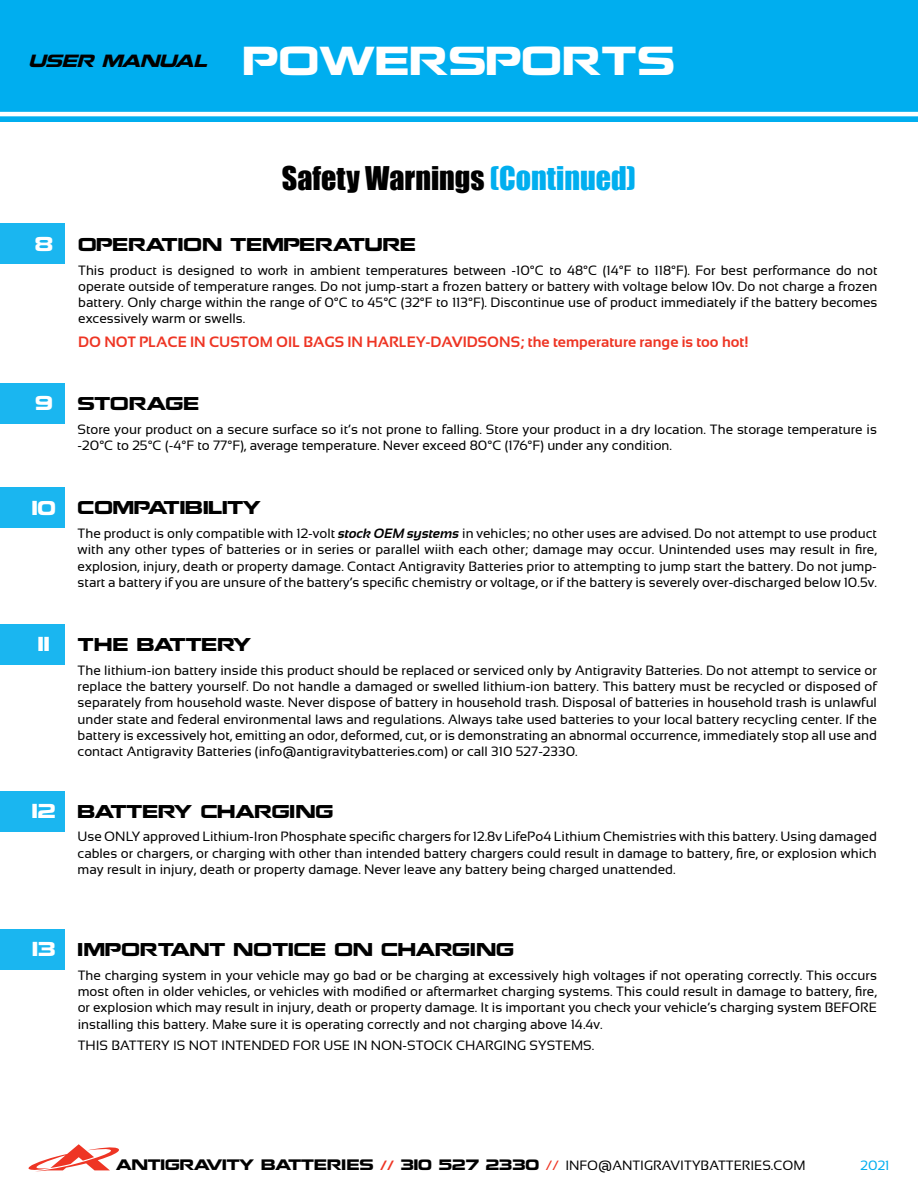
<style>
.page{position:relative;width:918px;height:1188px;background:#fff}
.page>*{position:absolute;margin:0;border:0;box-sizing:border-box;transform-origin:0 0}
.t1{font:36px "Nokia Kokia";color:#fff}
.t2{font:30px "Impact";color:#000}
.t3{font:18px "Nokia Kokia";color:#fff}
.t4{font:16.5px "Nokia Kokia";letter-spacing:-.01em;color:#000}
.t5{font:italic 15.75px "Nokia Kokia";color:#000}
.t6{font:700 15px "Sansation";color:#ee3524}
.t7{font:13.5px/16.2px "Sansation";color:#000;text-align:justify}
.t8{font:13.5px "Nokia Kokia";letter-spacing:-.01em;color:#000}
.t9{font:13.5px "Sansation";color:#00aeef}
.s1{color:#00aeef}
.s2{font-weight:700;font-style:italic}
.s3{font-family:"Sansation";font-weight:700;color:#ee3524}
.s4{font-family:"Sansation";color:#ee3524}
.s5{font-family:"Sansation"}
</style>
<div class="page">
<div style="left:0;top:0;width:918px;height:122px;background:#00aeef"></div>
<hr style="left:0;top:112px;width:918px;height:4px;background:#fff">
<svg style="left:28px;top:1144px;width:91px;height:27px"></svg>
<div style="left:0;top:224px;width:64px;height:40px;background:#1ab6f0"></div>
<div style="left:0;top:383px;width:64px;height:41px;background:#1ab6f0"></div>
<div style="left:0;top:488px;width:64px;height:40px;background:#1ab6f0"></div>
<div style="left:0;top:624px;width:64px;height:41px;background:#1ab6f0"></div>
<div style="left:0;top:791px;width:64px;height:40px;background:#1ab6f0"></div>
<div style="left:0;top:929px;width:64px;height:41px;background:#1ab6f0"></div>
<p class="t5" style="left:28px;top:51px;width:185px">USER MANUAL</p>
<h1 class="t1" style="left:243px;top:39px;width:433px">POWERSPORTS</h1>
<h2 class="t2" style="left:282px;top:155px;width:356px">Safety Warnings <span class="s1">(Continued)</span></h2>
<h3 class="t3" style="left:35px;top:232px;width:20px">8</h3>
<p class="t4" style="left:78px;top:234px;width:339px">OPERATION TEMPERATURE</p>
<p class="t7" style="left:78px;top:262px;width:801px">This product is designed to work in ambient temperatures between -10°C to 48°C (14°F to 118°F). For best performance do not operate outside of temperature ranges. Do not jump-start a frozen battery or battery with voltage below 10v. Do not charge a frozen battery. Only charge within the range of 0°C to 45°C (32°F to 113°F). Discontinue use of product immediately if the battery becomes excessively warm or swells.</p>
<p class="t6" style="left:78px;top:333px;width:672px">DO NOT PLACE IN CUSTOM OIL BAGS IN HARLEY-DAVIDSONS; the temperature range is too hot!</p>
<h3 class="t3" style="left:35px;top:392px;width:19px">9</h3>
<p class="t4" style="left:78px;top:393px;width:123px">STORAGE</p>
<p class="t7" style="left:78px;top:421px;width:801px">Store your product on a secure surface so it’s not prone to falling. Store your product in a dry location. The storage temperature is -20°C to 25°C (-4°F to 77°F), average temperature. Never exceed 80°C (176°F) under any condition.</p>
<h3 class="t3" style="left:32px;top:496px;width:26px">10</h3>
<p class="t4" style="left:78px;top:498px;width:185px">COMPATIBILITY</p>
<p class="t7" style="left:78px;top:525px;width:801px">The product is only compatible with 12-volt <span class="s2">stock OEM systems</span> in vehicles; no other uses are advised. Do not attempt to use product with any other types of batteries or in series or parallel wiith each other; damage may occur. Unintended uses may result in fire, explosion, injury, death or property damage. Contact Antigravity Batteries prior to attempting to jump start the battery. Do not jump&shy;start a battery if you are unsure of the battery’s specific chemistry or voltage, or if the battery is severely over-discharged below 10.5v.</p>
<h3 class="t3" style="left:38px;top:633px;width:13px">11</h3>
<p class="t4" style="left:78px;top:634px;width:175px">THE BATTERY</p>
<p class="t7" style="left:78px;top:662px;width:801px">The lithium-ion battery inside this product should be replaced or serviced only by Antigravity Batteries. Do not attempt to service or replace the battery yourself. Do not handle a damaged or swelled lithium-ion battery. This battery must be recycled or disposed of separately from household waste. Never dispose of battery in household trash. Disposal of batteries in household trash is unlawful under state and federal environmental laws and regulations. Always take used batteries to your local battery recycling center. If the battery is excessively hot, emitting an odor, deformed, cut, or is demonstrating an abnormal occurrence, immediately stop all use and contact Antigravity Batteries (info@antigravitybatteries.com) or call 310 527-2330.</p>
<h3 class="t3" style="left:32px;top:800px;width:25px">12</h3>
<p class="t4" style="left:78px;top:801px;width:257px">BATTERY CHARGING</p>
<p class="t7" style="left:78px;top:829px;width:801px">Use ONLY approved Lithium-Iron Phosphate specific chargers for 12.8v LifePo4 Lithium Chemistries with this battery. Using damaged cables or chargers, or charging with other than intended battery chargers could result in damage to battery, fire, or explosion which may result in injury, death or property damage. Never leave any battery being charged unattended.</p>
<h3 class="t3" style="left:32px;top:938px;width:25px">13</h3>
<p class="t4" style="left:78px;top:940px;width:438px">IMPORTANT NOTICE ON CHARGING</p>
<p class="t7" style="left:78px;top:967px;width:801px">The charging system in your vehicle may go bad or be charging at excessively high voltages if not operating correctly. This occurs most often in older vehicles, or vehicles with modified or aftermarket charging systems. This could result in damage to battery, fire, or explosion which may result in injury, death or property damage. It is important you check your vehicle’s charging system BEFORE installing this battery. Make sure it is operating correctly and not charging above 14.4v.</p>
<p class="t7" style="left:78px;top:1037px;width:518px">THIS BATTERY IS NOT INTENDED FOR USE IN NON-STOCK CHARGING SYSTEMS.</p>
<p class="t8" style="left:116px;top:1156px;width:691px">ANTIGRAVITY BATTERIES <span class="s3">//</span> 310 527 2330 <span class="s4">//</span> <span class="s5">INFO@ANTIGRAVITYBATTERIES.COM</span></p>
<p class="t9" style="left:861px;top:1158px;width:30px">2021</p>
</div>
